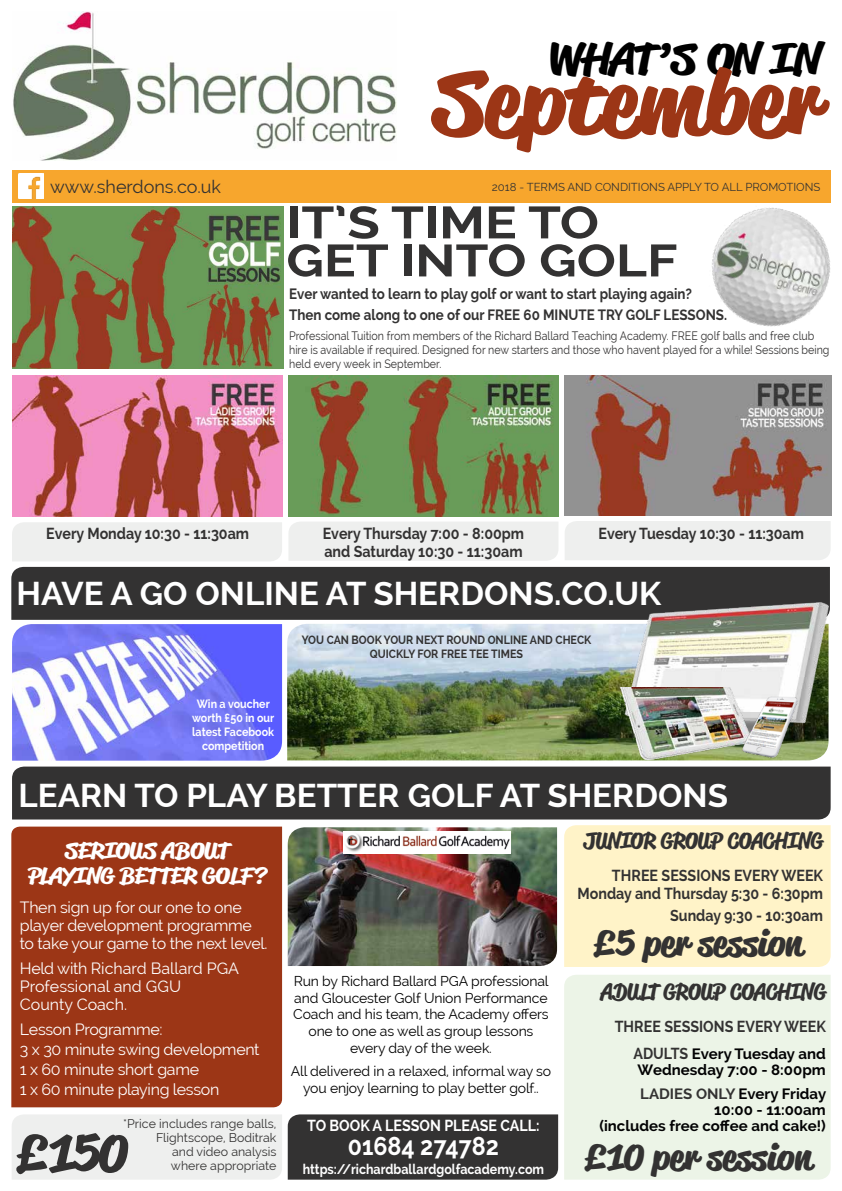
<style>
.page{position:relative;width:842px;height:1191px;background:#fff}
.page>*{position:absolute;margin:0;border:0;box-sizing:border-box;transform-origin:0 0}
.t1{font:700 88px "Reklame Script";color:#9c3616}
.t2{font:700 50.6px "Reklame Script";color:#333232}
.t3{font:700 45px/38px "Raleway";color:#333232;scale:1.18 1}
.t4{font:700 42px "Reklame Script";color:#000}
.t5{font:700 35px "Reklame Script";color:#333232}
.t6{font:700 33px "Raleway";color:#fff}
.t7{font:700 26px "Raleway";color:#fff;scale:.89 1}
.t8{font:700 22px "Reklame Script";color:#333232;scale:.89 1}
.t9{font:700 22px/25px "Reklame Script";letter-spacing:-.005em;color:#fff;text-align:center}
.t10{font:18px "Raleway";color:#333232}
.t11{font:700 16px/18px "Raleway";color:#333232;scale:.89 1}
.t12{font:16px/20px "Raleway";letter-spacing:-.02em;color:#fff}
.t13{font:16px/18px "Raleway";color:#fff}
.t14{font:700 16px "Raleway";color:#fff;scale:.89 1}
.t15{font:700 15px/21px "Raleway";color:#333232;scale:.89 1}
.t16{font:700 15px/16px "Raleway";color:#020203}
.t17{font:14px/16.8px "Raleway";letter-spacing:-.01em;color:#000;text-align:center}
.t18{font:700 14px "Raleway";color:#fff;scale:.89 1}
.t19{font:12.4px/13.7px "Raleway";color:#333232;text-align:right}
.t20{font:12px/14px "Raleway";color:#333232;scale:.89 1}
.t21{font:700 12px/14px "Raleway";color:#333232;text-align:center;scale:.89 1}
.t22{font:700 12px/14px "Raleway";color:#fff;text-align:center;scale:.89 1}
.t23{font:11.3px "Raleway";color:#333232}
.s1{font-size:16px;color:#333232}
.s2{color:#333232}
</style>
<div class="page">
<div style="left:11px;top:826px;width:271px;height:281px;background:#9c3616"></div>
<img style="left:12px;top:624px;width:270px;height:136px">
<img style="left:287px;top:624px;width:307px;height:136px">
<div style="left:12px;top:522px;width:270px;height:39px;background:#eeefee"></div>
<img style="left:13px;top:11px;width:383px;height:149px">
<div style="left:12px;top:170px;width:819px;height:33px;background:#f7a62d"></div>
<img style="left:288px;top:827px;width:269px;height:139px">
<img style="left:12px;top:206px;width:272px;height:162px">
<img style="left:712px;top:207px;width:119px;height:120px">
<img style="left:12px;top:375px;width:270px;height:141px">
<img style="left:288px;top:375px;width:270px;height:141px">
<img style="left:564px;top:376px;width:268px;height:140px">
<div style="left:289px;top:522px;width:269px;height:39px;background:#eeefee"></div>
<div style="left:565px;top:521px;width:266px;height:39px;background:#eeefee"></div>
<div style="left:12px;top:766px;width:819px;height:53px;background:#333232"></div>
<img style="left:343px;top:831px;width:168px;height:22px">
<div style="left:12px;top:1115px;width:270px;height:64px;background:#eeefee"></div>
<div style="left:564px;top:825px;width:267px;height:142px;background:#fff3c8"></div>
<div style="left:564px;top:975px;width:267px;height:204px;background:#ecf4e7"></div>
<div style="left:288px;top:1114px;width:270px;height:65px;background:#333232"></div>
<img style="left:18px;top:173px;width:26px;height:25px">
<div style="left:11px;top:567px;width:819px;height:53px;background:#333232"></div>
<img style="left:594px;top:592px;width:237px;height:180px">
<img style="left:621px;top:687px;width:130px;height:72px">
<img style="left:739px;top:694px;width:61px;height:66px">
<p class="t10" style="left:50px;top:177px;width:172px">www.sherdons.co.uk</p>
<h3 class="t4" style="left:547px;top:29px;width:275px">WHAT’S ON IN</h3>
<h1 class="t1" style="left:433px;top:40px;width:389px">September</h1>
<p class="t23" style="left:492px;top:180px;width:330px">2018 - TERMS AND CONDITIONS APPLY TO ALL PROMOTIONS</p>
<h3 class="t3" style="left:286px;top:204px;width:333px">IT’S TIME TO<br>GET INTO GOLF</h3>
<p class="t15" style="left:289px;top:283px;width:493px">Ever wanted to learn to play golf or want to start playing again?<br>Then come along to one of our FREE 60 MINUTE TRY GOLF LESSONS.</p>
<p class="t20" style="left:289px;top:329px;width:609px">Professional Tuition from members of the Richard Ballard Teaching Academy. FREE golf balls and free club hire is available if required. Designed for new starters and those who havent played for a while! Sessions being held every week in September.</p>
<p class="t11" style="left:46px;top:524px;width:229px">Every Monday 10:30 - 11:30am</p>
<p class="t11" style="left:323px;top:524px;width:228px">Every Thursday 7:00 - 8:00pm and Saturday 10:30 - 11:30am</p>
<p class="t11" style="left:598px;top:524px;width:232px">Every Tuesday 10:30 - 11:30am</p>
<h3 class="t6" style="left:17px;top:575px;width:646px">HAVE A GO ONLINE AT SHERDONS.CO.UK</h3>
<p class="t21" style="left:302px;top:632px;width:327px">YOU CAN BOOK YOUR NEXT ROUND ONLINE AND CHECK<br>QUICKLY FOR FREE TEE TIMES</p>
<p class="t22" style="left:192px;top:697px;width:94px">Win a voucher worth £50 in our latest Facebook competition</p>
<h3 class="t6" style="left:18px;top:776px;width:711px">LEARN TO PLAY BETTER GOLF AT SHERDONS</h3>
<h3 class="t9" style="left:28px;top:838px;width:240px">SERIOUS ABOUT<br>PLAYING BETTER GOLF?</h3>
<p class="t12" style="left:20px;top:898px;width:249px;line-height:18px">Then sign up for our one to one player development programme to take your game to the next level.</p>
<p class="t13" style="left:20px;top:959px;width:221px">Held with Richard Ballard PGA<br>Professional and GGU<br>County Coach.</p>
<p class="t12" style="left:20px;top:1019px;width:241px">Lesson Programme:<br>3 x 30 minute swing development<br>1 x 60 minute short game<br>1 x 60 minute playing lesson</p>
<p class="t19" style="left:123px;top:1117px;width:155px">*Price includes range balls,<br>Flightscope, Boditrak<br>and video analysis<br>where appropriate</p>
<h2 class="t2" style="left:14px;top:1117px;width:115px">£150</h2>
<p class="t17" style="left:293px;top:972px;width:257px">Run by Richard Ballard PGA professional and Gloucester Golf Union Performance Coach and his team, the Academy offers one to one as well as group lessons every day of the week.</p>
<p class="t17" style="left:291px;top:1062px;width:262px">All delivered in a relaxed, informal way so you enjoy learning to play better golf..</p>
<p class="t14" style="left:307px;top:1116px;width:263px">TO BOOK A LESSON PLEASE CALL:</p>
<h3 class="t7" style="left:348px;top:1130px;width:171px">01684 274782</h3>
<p class="t18" style="left:303px;top:1161px;width:273px">https://richardballardgolfacademy.com</p>
<h3 class="t8" style="left:584px;top:825px;width:270px">JUNIOR GROUP COACHING</h3>
<p class="t11" style="left:577px;top:866px;width:277px;text-align:right">THREE SESSIONS EVERY WEEK<br>Monday and Thursday 5:30 - 6:30pm</p>
<p class="t11" style="left:670px;top:906px;width:173px">Sunday 9:30 - 10:30am</p>
<h3 class="t5" style="left:592px;top:918px;width:212px">£5 per session</h3>
<h3 class="t8" style="left:601px;top:975px;width:254px">ADULT GROUP COACHING</h3>
<p class="t11" style="left:615px;top:1017px;width:239px">THREE SESSIONS EVERY WEEK</p>
<p class="t16" style="left:633px;top:1045px;width:194px"><span class="s1">ADULTS</span> Every Tuesday and<br>Wednesday 7:00 - 8:00pm</p>
<p class="t16" style="left:599px;top:1085px;width:228px;text-align:right"><span class="s2">LADIES ONLY</span> Every Friday<br>10:00 - 11:00am<br>(includes free coffee and cake!)</p>
<h3 class="t5" style="left:583px;top:1132px;width:230px">£10 per session</h3>
</div>
